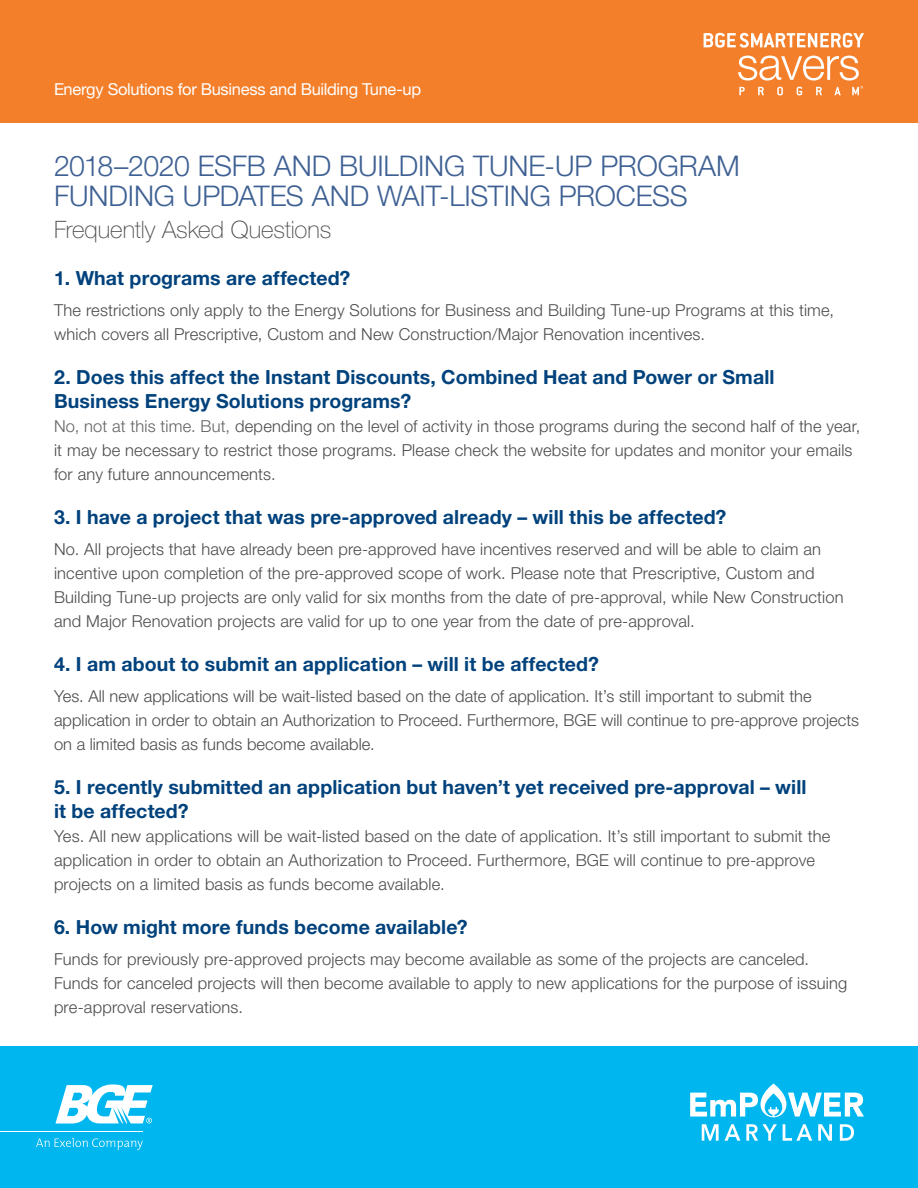
<style>
.page{position:relative;width:918px;height:1188px;background:#fff}
.page>*{position:absolute;margin:0;border:0;box-sizing:border-box;transform-origin:0 0}
.body{font:300 28.5px/30px "Helvetica Neue LT Pro";letter-spacing:-.005em;color:#3e6093}
.body-2{font:100 24px "Helvetica Neue LT Pro";letter-spacing:-.005em;color:#4b4c4d}
.Green_Subhead{font:700 19.5px/24px "Helvetica Neue LT Pro";letter-spacing:.005em;color:#01427c}
.Body_Copy{font:300 16.5px/24px "Helvetica Neue LT Pro";letter-spacing:.01em;color:#4b4c4d}
.header_doc_label{font:16.5px "Helvetica Neue LT Pro";letter-spacing:-.02em;color:#fff}
.s1{color:#636366}
</style>
<div class="page">
<div style="left:0;top:1047px;width:918px;height:141px;background:#00b6ef"></div>
<div style="left:0;top:0;width:918px;height:122px;background:#f47f2a"></div>
<svg style="left:704px;top:33px;width:160px;height:15px"></svg>
<svg style="left:738px;top:56px;width:125px;height:39px"></svg>
<hr style="left:0;top:1131px;width:143px;height:1px;background:#fff">
<svg style="left:36px;top:1138px;width:107px;height:12px"></svg>
<svg style="left:55px;top:1084px;width:98px;height:40px"></svg>
<svg style="left:690px;top:1084px;width:174px;height:33px"></svg>
<svg style="left:702px;top:1124px;width:17px;height:17px"></svg>
<svg style="left:725px;top:1124px;width:15px;height:17px"></svg>
<svg style="left:746px;top:1124px;width:31px;height:17px"></svg>
<svg style="left:783px;top:1124px;width:29px;height:17px"></svg>
<svg style="left:818px;top:1124px;width:14px;height:17px"></svg>
<svg style="left:840px;top:1124px;width:14px;height:17px"></svg>
<p class="header_doc_label" style="left:54px;top:80px;width:369px">Energy Solutions for Business and Building Tune-up</p>
<p class="body" style="left:54px;top:150px;width:688px">2018–2020 ESFB AND BUILDING TUNE-UP PROGRAM<br>FUNDING UPDATES AND WAIT-LISTING PROCESS</p>
<p class="body-2" style="left:54px;top:216px;width:279px">Frequently Asked Questions</p>
<p class="Green_Subhead" style="left:54px;top:266px;width:298px">1. What programs are affected?</p>
<p class="Body_Copy" style="left:54px;top:297px;width:782px">The restrictions only apply to the Energy Solutions for Business and Building Tune-up Programs at this time, which covers all Prescriptive, Custom and New Construction/Major Renovation incentives.</p>
<p class="Green_Subhead" style="left:54px;top:365px;width:722px">2. Does this affect the Instant Discounts, Combined Heat and Power or Small<br>Business Energy Solutions programs?</p>
<p class="Body_Copy" style="left:54px;top:414px;width:808px"><span class="s1">No, not at this time. But,</span> depending on the level of activity in those programs during the second half of the year, it may be necessary to restrict those programs. Please check the website for updates and monitor your emails for any future announcements.</p>
<p class="Green_Subhead" style="left:54px;top:505px;width:674px">3. I have a project that was pre-approved already – will this be affected?</p>
<p class="Body_Copy" style="left:54px;top:537px;width:791px">No. All projects that have already been pre-approved have incentives reserved and will be able to claim an incentive upon completion of the pre-approved scope of work. Please note that Prescriptive, Custom and Building Tune-up projects are only valid for six months from the date of pre-approval, while New Construction and Major Renovation projects are valid for up to one year from the date of pre-approval.</p>
<p class="Green_Subhead" style="left:54px;top:652px;width:546px">4. I am about to submit an application – will it be affected?</p>
<p class="Body_Copy" style="left:54px;top:684px;width:807px">Yes. All new applications will be wait-listed based on the date of application. It’s still important to submit the application in order to obtain an Authorization to Proceed. Furthermore, BGE will continue to pre-approve projects on a limited basis as funds become available.</p>
<p class="Green_Subhead" style="left:54px;top:775px;width:754px">5. I recently submitted an application but haven’t yet received pre-approval – will</p>
<p class="Green_Subhead" style="left:54px;top:799px;width:136px">it be affected?</p>
<p class="Body_Copy" style="left:54px;top:824px;width:778px">Yes. All new applications will be wait-listed based on the date of application. It’s still important to submit the application in order to obtain an Authorization to Proceed. Furthermore, BGE will continue to pre-approve projects on a limited basis as funds become available.</p>
<p class="Green_Subhead" style="left:54px;top:915px;width:415px">6. How might more funds become available?</p>
<p class="Body_Copy" style="left:54px;top:947px;width:795px">Funds for previously pre-approved projects may become available as some of the projects are canceled.<br>Funds for canceled projects will then become available to apply to new applications for the purpose of issuing pre-approval reservations.</p>
</div>
